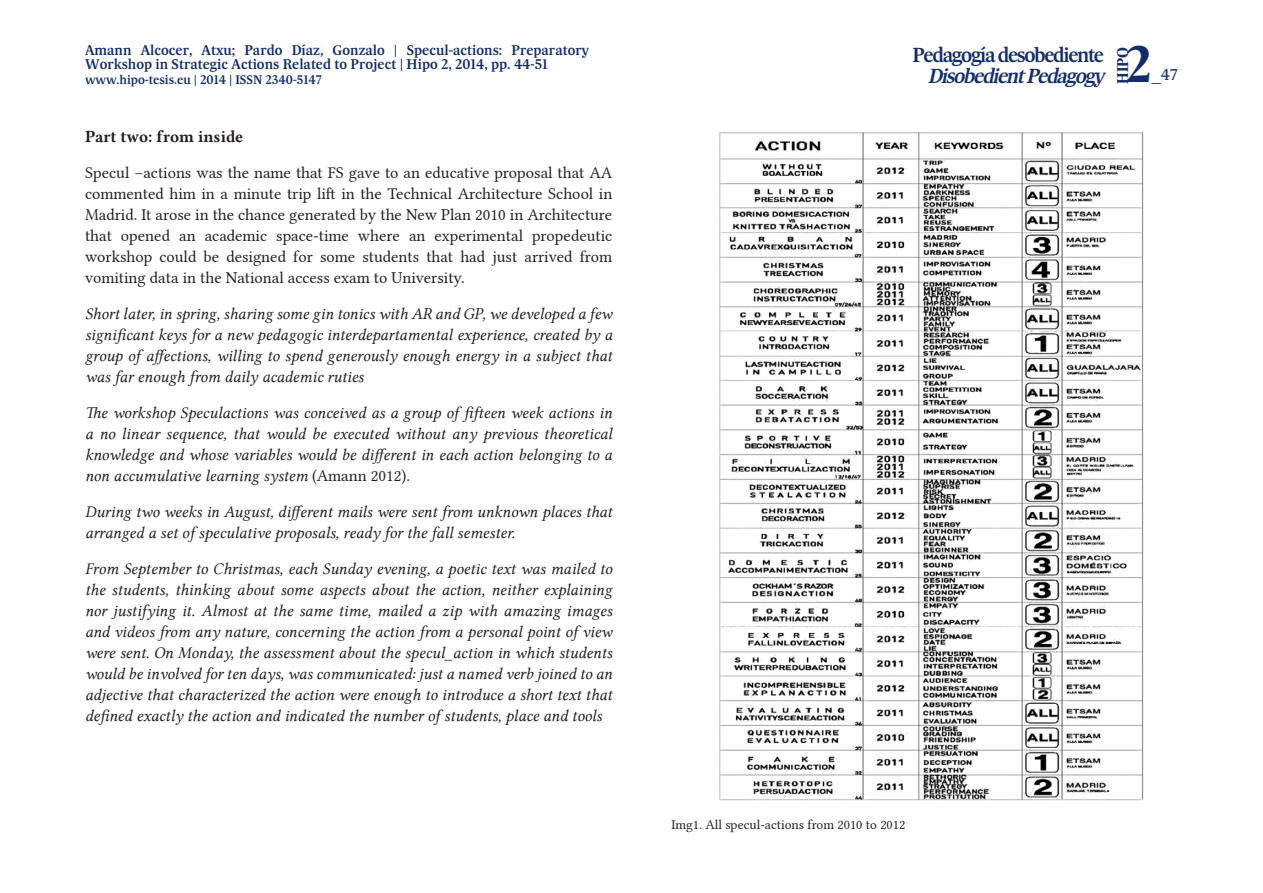
<style>
.page{position:relative;width:1263px;height:893px;background:#fff}
.page>*{position:absolute;margin:0;border:0;box-sizing:border-box;transform-origin:0 0}
.t1{font:700 49.5px "Majerit Headline";color:#132d6c}
.t2{font:500 19.5px "Majerit Text Roman";letter-spacing:-.07em;color:#132d6c}
.t3{font:italic 500 19.5px "Majerit Text Roman";color:#132d6c}
.t4{font:16.5px/21px "Lin Libertine I";color:#231f20;text-align:justify}
.t5{font:16.5px/21px "Lin Libertine";color:#231f20;text-align:justify}
.t6{font:16.5px "Lin Libertine B";color:#231f20}
.t7{font:700 15px "Majerit Headline";color:#132d6c}
.t8{font:15px "Majerit Text";color:#132d6c}
.t9{font:500 13.5px/13.5px "Majerit Text Roman";color:#132d6c}
.t10{font:13.5px "Lin Libertine";color:#231f20}
.t11{font:500 12px "Majerit Text Roman";color:#132d6c}
.s1{font-family:"Times New Roman";font-size:18px}
.s2{font-family:"Lin Libertine"}
</style>
<div class="page">
<img style="left:719px;top:132px;width:425px;height:669px">
<p class="t9" style="left:85px;top:43px;width:505px">Amann Alcocer, Atxu; Pardo Díaz, Gonzalo | Specul-actions: Preparatory<br>Workshop in Strategic Actions Related to Project | Hipo 2, 2014, pp. 44-51</p>
<p class="t11" style="left:85px;top:72px;width:238px">www.hipo-tesis.eu | 2014 | ISSN 2340-5147</p>
<p class="t8" style="left:1152px;top:65px;width:27px"><span class="s1">_</span>47</p>
<h1 class="t1" style="left:1126px;top:33px;width:27px">2</h1>
<p class="t2" style="left:912px;top:43px;width:193px">Pedagogía desobediente</p>
<p class="t3" style="left:928px;top:64px;width:178px">DisobedientPedagogy</p>
<p class="t7" style="left:1113px;top:84px;width:39px;rotate:-90deg">HIPO</p>
<p class="t6" style="left:85px;top:126px;width:160px">Part two: from inside</p>
<p class="t5" style="left:85px;top:161px;width:529px">Specul –actions was the name that FS gave to an educative proposal that AA commented him in a minute trip lift in the Technical Architecture School in Madrid. It arose in the chance generated by the New Plan 2010 in Architecture that opened an academic space-time where an experimental propedeutic workshop could be designed for some students that had just arrived from vomiting data in the National access exam to University.</p>
<p class="t4" style="left:85px;top:304px;width:529px">Short later, in spring, sharing some gin tonics with AR and GP, we developed a few significant keys for a new pedagogic interdepartamental experience, created by a group of affections, willing to spend generously enough energy in a subject that was far enough from daily academic ruties</p>
<p class="t4" style="left:85px;top:403px;width:529px">The workshop Speculactions was conceived as a group of fifteen week actions in a no linear sequence, that would be executed without any previous theoretical knowledge and whose variables would be different in each action belonging to a non accumulative learning system <span class="s2">(Amann 2012).</span></p>
<p class="t4" style="left:85px;top:502px;width:529px">During two weeks in August, different mails were sent from unknown places that arranged a set of speculative proposals, ready for the fall semester.</p>
<p class="t4" style="left:85px;top:559px;width:529px">From September to Christmas, each Sunday evening, a poetic text was mailed to the students, thinking about some aspects about the action, neither explaining nor justifying it. Almost at the same time, mailed a zip with amazing images and videos from any nature, concerning the action from a personal point of view were sent. On Monday, the assessment about the specul_action in which students would be involved for ten days, was communicated: just a named verb joined to an adjective that characterized the action were enough to introduce a short text that defined exactly the action and indicated the number of students, place and tools</p>
<p class="t10" style="left:671px;top:814px;width:236px">Img1. All specul-actions from 2010 to 2012</p>
</div>
